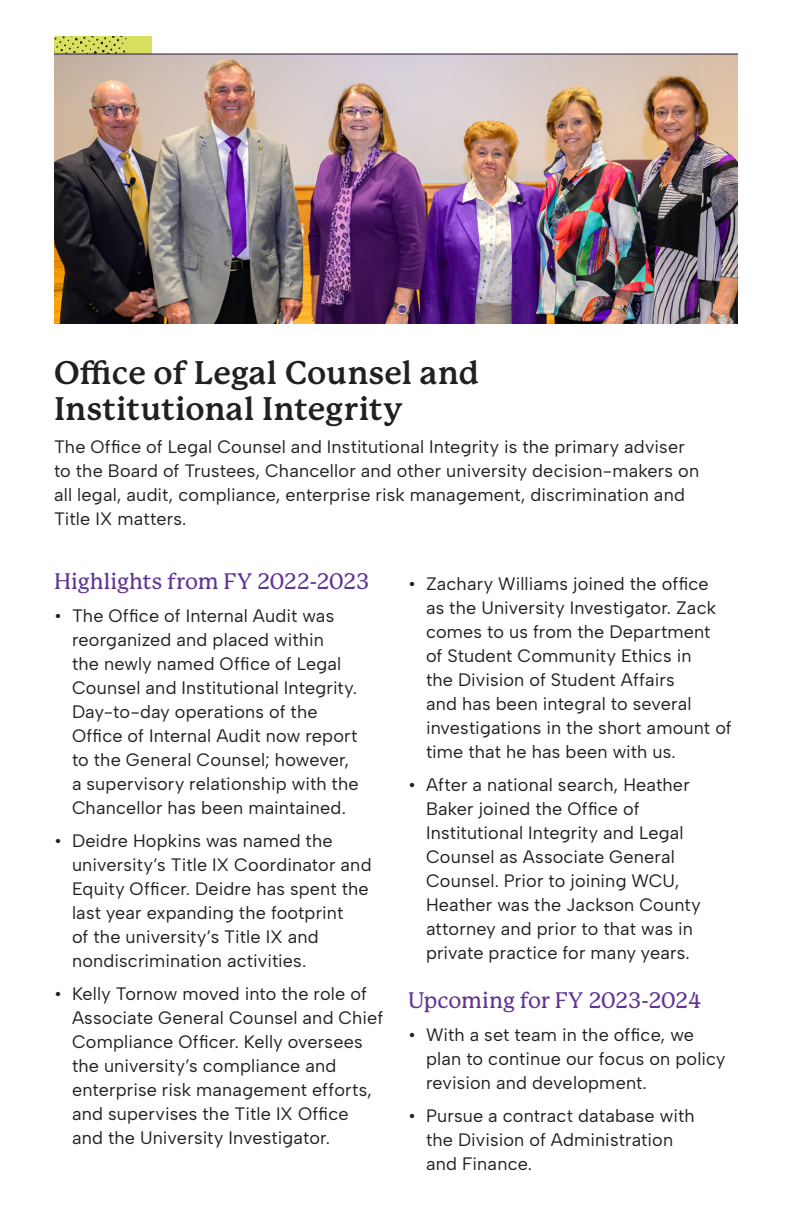
<style>
.page{position:relative;width:792px;height:1224px;background:#fff}
.page>*{position:absolute;margin:0;border:0;box-sizing:border-box;transform-origin:0 0}
.BodyCopy{font:700 32px/36px "P22 Mackinac Pro";letter-spacing:.005em;color:#231f20}
.Smaller_header{font:500 22px "P Mackinac Pro";letter-spacing:-.015em;color:#613393}
.BodyCopy-2{font:18px/24px "Albert Sans";letter-spacing:.01em;color:#231f20}
</style>
<div class="page">
<img style="left:54px;top:55px;width:684px;height:269px">
<div style="left:54px;top:36px;width:97px;height:18px;background:#d7e15f"></div>
<img style="left:54px;top:36px;width:73px;height:18px">
<hr style="left:54px;top:54px;width:684px;height:1px;background:#2b1a38">
<p class="BodyCopy" style="left:54px;top:355px;width:427px">Office of Legal Counsel and<br>Institutional Integrity</p>
<p class="BodyCopy-2" style="left:54px;top:435px;width:647px">The Office of Legal Counsel and Institutional Integrity is the primary adviser to the Board of Trustees, Chancellor and other university decision-makers on all legal, audit, compliance, enterprise risk management, discrimination and Title IX matters.</p>
<p class="Smaller_header" style="left:54px;top:569px;width:317px">Highlights from FY 2022-2023</p>
<p class="BodyCopy-2" style="left:72px;top:604px;width:288px;text-indent:-18px">• The Office of Internal Audit was reorganized and placed within<br>the newly named Office of Legal Counsel and Institutional Integrity.<br>Day-to-day operations of the Office of Internal Audit now report to the General Counsel; however, a supervisory relationship with the Chancellor has been maintained.</p>
<p class="BodyCopy-2" style="left:72px;top:829px;width:301px;text-indent:-18px">• Deidre Hopkins was named the university’s Title IX Coordinator and Equity Officer. Deidre has spent the last year expanding the footprint<br>of the university’s Title IX and nondiscrimination activities.</p>
<p class="BodyCopy-2" style="left:72px;top:982px;width:313px;text-indent:-18px">• Kelly Tornow moved into the role of Associate General Counsel and Chief Compliance Officer. Kelly oversees the university’s compliance and enterprise risk management efforts, and supervises the Title IX Office and the University Investigator.</p>
<p class="BodyCopy-2" style="left:426px;top:572px;width:307px;text-indent:-18px">• Zachary Williams joined the office<br>as the University Investigator. Zack comes to us from the Department<br>of Student Community Ethics in<br>the Division of Student Affairs<br>and has been integral to several investigations in the short amount of time that he has been with us.</p>
<p class="BodyCopy-2" style="left:426px;top:773px;width:276px;text-indent:-18px">• After a national search, Heather<br>Baker joined the Office of<br>Institutional Integrity and Legal<br>Counsel as Associate General<br>Counsel. Prior to joining WCU,<br>Heather was the Jackson County attorney and prior to that was in private practice for many years.</p>
<p class="Smaller_header" style="left:408px;top:988px;width:295px">Upcoming for FY 2023-2024</p>
<p class="BodyCopy-2" style="left:426px;top:1023px;width:301px;text-indent:-18px">• With a set team in the office, we plan to continue our focus on policy revision and development.</p>
<p class="BodyCopy-2" style="left:426px;top:1104px;width:270px;text-indent:-18px">• Pursue a contract database with the Division of Administration and Finance.</p>
</div>
